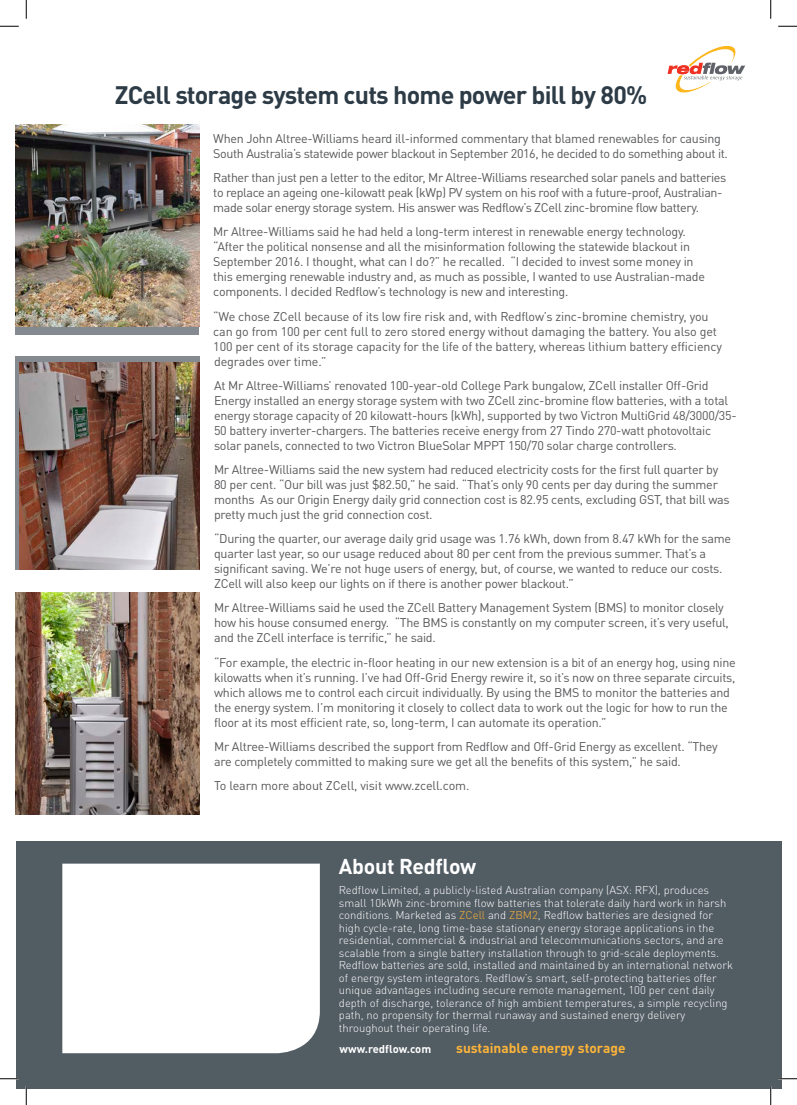
<style>
.page{position:relative;width:797px;height:1105px;background:#fff}
.page>*{position:absolute;margin:0;border:0;box-sizing:border-box;transform-origin:0 0}
.Sub_Heading_Bold{font:700 25px "DIN Pro";letter-spacing:-.03em;color:#2c3b46}
.Sub_Heading_Unbold{font:700 21.25px "DIN Pro";letter-spacing:-.01em;color:#fff}
.Body{font:700 13.75px "DIN Pro";color:#fcb439}
.Body_Intro{font:12.5px/15px "DIN Pro";letter-spacing:-.02em;color:#57585a}
.Body-2{font:300 11.25px/12.5px "DIN Pro";color:#fff}
.Body-3{font:700 11.25px "DIN Pro";color:#fff}
.s1{color:#fcb439}
</style>
<div class="page">
<img style="left:16px;top:593px;width:184px;height:222px">
<div style="left:16px;top:841px;width:765px;height:248px;background:#525c63"></div>
<svg style="left:667px;top:45px;width:78px;height:48px"></svg>
<div style="left:16px;top:125px;width:183px;height:209px;background:#858a90"></div>
<img style="left:16px;top:125px;width:183px;height:202px">
<div style="left:16px;top:356px;width:184px;height:213px;background:#858a90"></div>
<img style="left:19px;top:362px;width:181px;height:207px">
<div style="left:62px;top:864px;width:258px;height:189px;background:#fff"></div>
<svg style="left:0;top:25px;width:19px;height:2px"></svg>
<svg style="left:778px;top:25px;width:19px;height:2px"></svg>
<svg style="left:0;top:1078px;width:18px;height:1px"></svg>
<svg style="left:779px;top:1078px;width:18px;height:1px"></svg>
<svg style="left:25px;top:0;width:2px;height:19px"></svg>
<svg style="left:25px;top:1086px;width:2px;height:19px"></svg>
<svg style="left:770px;top:0;width:1px;height:19px"></svg>
<svg style="left:770px;top:1087px;width:1px;height:18px"></svg>
<p class="Sub_Heading_Bold" style="left:115px;top:74px;width:534px">ZCell storage system cuts home power bill by 80%</p>
<p class="Body_Intro" style="left:213px;top:130px;width:516px">When John Altree-Williams heard ill-informed commentary that blamed renewables for causing<br>South Australia’s statewide power blackout in September 2016, he decided to do something about it.</p>
<p class="Body_Intro" style="left:213px;top:169px;width:514px">Rather than just pen a letter to the editor, Mr Altree-Williams researched solar panels and batteries to replace an ageing one-kilowatt peak (kWp) PV system on his roof with a future-proof, Australian&shy;made solar energy storage system. His answer was Redflow’s ZCell zinc-bromine flow battery.</p>
<p class="Body_Intro" style="left:213px;top:223px;width:493px">Mr Altree-Williams said he had held a long-term interest in renewable energy technology. “After the political nonsense and all the misinformation following the statewide blackout in September 2016. I thought, what can I do?” he recalled. “I decided to invest some money in this emerging renewable industry and, as much as possible, I wanted to use Australian-made components. I decided Redflow’s technology is new and interesting.</p>
<p class="Body_Intro" style="left:213px;top:307px;width:510px">“We chose ZCell because of its low fire risk and, with Redflow’s zinc-bromine chemistry, you can go from 100 per cent full to zero stored energy without damaging the battery. You also get 100 per cent of its storage capacity for the life of the battery, whereas lithium battery efficiency degrades over time.”</p>
<p class="Body_Intro" style="left:214px;top:377px;width:524px">At Mr Altree-Williams’ renovated 100-year-old College Park bungalow, ZCell installer Off-Grid Energy installed an energy storage system with two ZCell zinc-bromine flow batteries, with a total energy storage capacity of 20 kilowatt-hours (kWh), supported by two Victron MultiGrid 48/3000/35- 50 battery inverter-chargers. The batteries receive energy from 27 Tindo 270-watt photovoltaic solar panels, connected to two Victron BlueSolar MPPT 150/70 solar charge controllers.</p>
<p class="Body_Intro" style="left:214px;top:461px;width:517px">Mr Altree-Williams said the new system had reduced electricity costs for the first full quarter by 80 per cent. “Our bill was just $82.50,” he said. “That’s only 90 cents per day during the summer months As our Origin Energy daily grid connection cost is 82.95 cents, excluding GST, that bill was pretty much just the grid connection cost.</p>
<p class="Body_Intro" style="left:214px;top:530px;width:518px">“During the quarter, our average daily grid usage was 1.76 kWh, down from 8.47 kWh for the same quarter last year, so our usage reduced about 80 per cent from the previous summer. That’s a significant saving. We’re not huge users of energy, but, of course, we wanted to reduce our costs.<br>ZCell will also keep our lights on if there is another power blackout.”</p>
<p class="Body_Intro" style="left:214px;top:599px;width:516px">Mr Altree-Williams said he used the ZCell Battery Management System (BMS) to monitor closely how his house consumed energy. “The BMS is constantly on my computer screen, it’s very useful, and the ZCell interface is terrific,” he said.</p>
<p class="Body_Intro" style="left:214px;top:653px;width:523px">“For example, the electric in-floor heating in our new extension is a bit of an energy hog, using nine kilowatts when it’s running. I’ve had Off-Grid Energy rewire it, so it’s now on three separate circuits, which allows me to control each circuit individually. By using the BMS to monitor the batteries and the energy system. I’m monitoring it closely to collect data to work out the logic for how to run the floor at its most efficient rate, so, long-term, I can automate its operation.”</p>
<p class="Body_Intro" style="left:214px;top:738px;width:505px">Mr Altree-Williams described the support from Redflow and Off-Grid Energy as excellent. “They are completely committed to making sure we get all the benefits of this system,” he said.</p>
<p class="Body_Intro" style="left:214px;top:777px;width:257px">To learn more about ZCell, visit www.zcell.com.</p>
<p class="Sub_Heading_Unbold" style="left:339px;top:849px;width:139px">About Redflow</p>
<p class="Body-2" style="left:339px;top:883px;width:395px">Redflow Limited, a publicly-listed Australian company (ASX: RFX), produces small 10kWh zinc-bromine flow batteries that tolerate daily hard work in harsh conditions. Marketed as <span class="s1">ZCell</span> and <span class="s1">ZBM2</span>, Redflow batteries are designed for high cycle-rate, long time-base stationary energy storage applications in the residential, commercial &amp; industrial and telecommunications sectors, and are scalable from a single battery installation through to grid-scale deployments.<br>Redflow batteries are sold, installed and maintained by an international network of energy system integrators. Redflow’s smart, self-protecting batteries offer unique advantages including secure remote management, 100 per cent daily depth of discharge, tolerance of high ambient temperatures, a simple recycling path, no propensity for thermal runaway and sustained energy delivery throughout their operating life.</p>
<p class="Body" style="left:456px;top:1037px;width:171px">sustainable energy storage</p>
<p class="Body-3" style="left:339px;top:1039px;width:93px">www.redflow.com</p>
</div>
